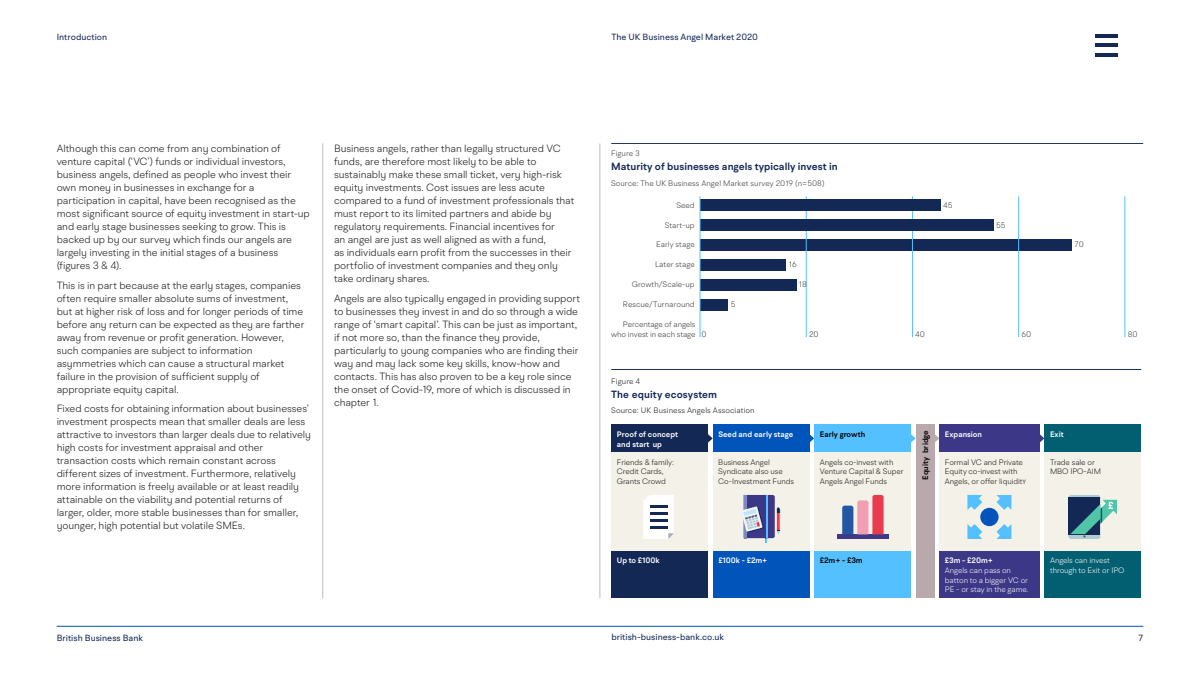
<style>
.page{position:relative;width:1200px;height:675px;background:#fff}
.page>*{position:absolute;margin:0;border:0;box-sizing:border-box;transform-origin:0 0}
.t1{font:300 10.5px/13px "BR Hendrix";letter-spacing:-.01em;color:#1a1a1a}
.t2{font:600 10.5px "BR Hendrix";color:#142855}
.t3{font:9px "BR Hendrix";color:#142855}
.t4{font:300 8px/9.6px "BR Hendrix";letter-spacing:-.01em;color:#1a1a1a}
.t5{font:300 8px/9.6px "BR Hendrix";color:#3c3c3b;text-align:right}
.t6{font:300 8px/9.6px "BR Hendrix";letter-spacing:-.01em;color:#fff}
.t7{font:600 8px "BR Hendrix";color:#fff}
.t8{font:300 8px "BR Hendrix";letter-spacing:.01em;color:#1a1a1a}
.t9{font:600 8px "BR Hendrix";color:#000}
.s1{font-family:"Soho Gothic Pro";font-size:6px;color:#000}
.s2{font-weight:600}
</style>
<div class="page">
<hr style="left:57px;top:626px;width:1086px;height:1px;background:#0054ba">
<hr style="left:323px;top:143px;width:1px;height:455px;background:#bbbbc7">
<hr style="left:600px;top:143px;width:1px;height:455px;background:#bbbbc7">
<div style="left:939px;top:452px;width:101px;height:99px;background:#f4f2e8"></div>
<div style="left:814px;top:452px;width:97px;height:99px;background:#f4f2e8"></div>
<div style="left:814px;top:425px;width:97px;height:27px;background:#55c0ff"></div>
<div style="left:713px;top:452px;width:96px;height:99px;background:#f4f2e8"></div>
<div style="left:611px;top:452px;width:97px;height:99px;background:#f4f2e8"></div>
<div style="left:1044px;top:452px;width:97px;height:99px;background:#f4f2e8"></div>
<hr style="left:611px;top:369px;width:530px;height:1px;background:#142855">
<hr style="left:611px;top:143px;width:532px;height:1px;background:#142855">
<div style="left:700px;top:239px;width:372px;height:12px;background:#142855"></div>
<hr style="left:1125px;top:196px;width:1px;height:141px;background:#55c0ff">
<hr style="left:1018px;top:196px;width:1px;height:141px;background:#55c0ff">
<hr style="left:1095px;top:53px;width:23px;height:4px;background:#142855">
<hr style="left:1095px;top:44px;width:23px;height:3px;background:#142855">
<hr style="left:1095px;top:34px;width:23px;height:3px;background:#142855">
<div style="left:1044px;top:425px;width:97px;height:27px;background:#025f71"></div>
<div style="left:1044px;top:551px;width:97px;height:47px;background:#025f71"></div>
<div style="left:611px;top:425px;width:97px;height:27px;background:#142855"></div>
<div style="left:611px;top:551px;width:97px;height:47px;background:#142855"></div>
<div style="left:713px;top:425px;width:96px;height:27px;background:#0054ba"></div>
<div style="left:713px;top:551px;width:96px;height:47px;background:#0054ba"></div>
<div style="left:814px;top:551px;width:97px;height:47px;background:#55c0ff"></div>
<div style="left:939px;top:425px;width:101px;height:27px;background:#3c3786"></div>
<div style="left:939px;top:551px;width:101px;height:47px;background:#3c3786"></div>
<svg style="left:708px;top:434px;width:5px;height:9px"></svg>
<svg style="left:809px;top:432px;width:5px;height:12px"></svg>
<svg style="left:911px;top:434px;width:5px;height:9px"></svg>
<svg style="left:935px;top:434px;width:4px;height:8px"></svg>
<svg style="left:1040px;top:434px;width:4px;height:9px"></svg>
<div style="left:916px;top:425px;width:19px;height:173px;background:#b9a9ac"></div>
<div style="left:980px;top:508px;width:19px;height:18px;background:#0054ba;border-radius:50%"></div>
<div style="left:837px;top:534px;width:51px;height:5px;background:#3d3887"></div>
<svg style="left:842px;top:495px;width:42px;height:39px"></svg>
<svg style="left:643px;top:495px;width:31px;height:44px"></svg>
<svg style="left:741px;top:495px;width:40px;height:48px"></svg>
<svg style="left:1069px;top:495px;width:48px;height:44px"></svg>
<svg style="left:996px;top:524px;width:15px;height:15px"></svg>
<svg style="left:967px;top:495px;width:15px;height:15px"></svg>
<svg style="left:967px;top:524px;width:15px;height:15px"></svg>
<svg style="left:996px;top:495px;width:15px;height:15px"></svg>
<hr style="left:806px;top:196px;width:1px;height:141px;background:#55c0ff">
<hr style="left:912px;top:196px;width:1px;height:141px;background:#55c0ff">
<div style="left:700px;top:299px;width:28px;height:11px;background:#142855"></div>
<div style="left:700px;top:279px;width:96px;height:11px;background:#142855"></div>
<div style="left:700px;top:259px;width:86px;height:12px;background:#142855"></div>
<div style="left:700px;top:220px;width:293px;height:11px;background:#142855"></div>
<div style="left:700px;top:200px;width:240px;height:11px;background:#142855"></div>
<hr style="left:700px;top:196px;width:1px;height:141px;background:#55c0ff">
<p class="t3" style="left:57px;top:31px;width:52px">Introduction</p>
<p class="t3" style="left:611px;top:32px;width:148px">The UK Business Angel Market 2020</p>
<p class="t1" style="left:57px;top:142px;width:255px">Although this can come from any combination of venture capital (‘VC’) funds or individual investors, business angels, defined as people who invest their own money in businesses in exchange for a participation in capital, have been recognised as the most significant source of equity investment in start-up and early stage businesses seeking to grow. This is backed up by our survey which finds our angels are largely investing in the initial stages of a business (figures 3 &amp; 4).</p>
<p class="t1" style="left:57px;top:279px;width:249px">This is in part because at the early stages, companies often require smaller absolute sums of investment, but at higher risk of loss and for longer periods of time before any return can be expected as they are farther away from revenue or profit generation. However, such companies are subject to information asymmetries which can cause a structural market failure in the provision of sufficient supply of appropriate equity capital.</p>
<p class="t1" style="left:57px;top:402px;width:256px">Fixed costs for obtaining information about businesses’ investment prospects mean that smaller deals are less attractive to investors than larger deals due to relatively high costs for investment appraisal and other transaction costs which remain constant across different sizes of investment. Furthermore, relatively more information is freely available or at least readily attainable on the viability and potential returns of larger, older, more stable businesses than for smaller, younger, high potential but volatile SMEs.</p>
<p class="t1" style="left:334px;top:142px;width:242px">Business angels, rather than legally structured VC funds, are therefore most likely to be able to sustainably make these small ticket, very high-risk equity investments. Cost issues are less acute compared to a fund of investment professionals that must report to its limited partners and abide by regulatory requirements. Financial incentives for<br>an angel are just as well aligned as with a fund,<br>as individuals earn profit from the successes in their portfolio of investment companies and they only take ordinary shares.</p>
<p class="t1" style="left:334px;top:292px;width:248px">Angels are also typically engaged in providing support to businesses they invest in and do so through a wide range of ‘smart capital’. This can be just as important, if not more so, than the finance they provide, particularly to young companies who are finding their way and may lack some key skills, know-how and contacts. This has also proven to be a key role since the onset of Covid-19, more of which is discussed in chapter 1.</p>
<p class="t5" style="left:611px;top:149px;width:30px">Figure 3</p>
<h5 class="t2" style="left:611px;top:160px;width:228px">Maturity of businesses angels typically invest in</h5>
<p class="t5" style="left:611px;top:178px;width:215px">Source: The UK Business Angel Market survey 2019 (n=508)</p>
<p class="t5" style="left:676px;top:200px;width:20px">Seed</p>
<p class="t5" style="left:943px;top:200px;width:11px">45</p>
<p class="t5" style="left:665px;top:220px;width:31px">Start-up</p>
<p class="t5" style="left:996px;top:220px;width:11px">55</p>
<p class="t5" style="left:656px;top:240px;width:40px">Early stage</p>
<p class="t5" style="left:1075px;top:240px;width:11px">70</p>
<p class="t5" style="left:655px;top:260px;width:41px">Later stage</p>
<p class="t5" style="left:789px;top:260px;width:9px">16</p>
<p class="t5" style="left:632px;top:279px;width:64px">Growth/Scale-up</p>
<p class="t5" style="left:799px;top:279px;width:9px">18</p>
<p class="t5" style="left:623px;top:299px;width:73px">Rescue/Turnaround</p>
<p class="t5" style="left:731px;top:299px;width:6px">5</p>
<p class="t5" style="left:611px;top:320px;width:86px">Percentage of angels who invest in each stage</p>
<p class="t5" style="left:701px;top:329px;width:7px">0</p>
<p class="t5" style="left:809px;top:329px;width:11px">20</p>
<p class="t5" style="left:915px;top:329px;width:11px">40</p>
<p class="t5" style="left:1021px;top:329px;width:11px">60</p>
<p class="t5" style="left:1128px;top:329px;width:11px">80</p>
<p class="t4" style="left:611px;top:376px;width:31px">Figure 4</p>
<p class="t2" style="left:611px;top:388px;width:107px">The equity ecosystem</p>
<p class="t8" style="left:611px;top:406px;width:145px">Source: UK Business Angels Association</p>
<p class="t9" style="left:920px;top:480px;width:51px;rotate:-90deg">Equity bridge</p>
<p class="t7" style="left:617px;top:429px;width:63px">Proof of concept</p>
<p class="t7" style="left:945px;top:429px;width:39px">Expansion</p>
<p class="t7" style="left:1050px;top:429px;width:15px">Exit</p>
<p class="t7" style="left:617px;top:439px;width:47px">and start up</p>
<p class="t7" style="left:718px;top:429px;width:77px">Seed and early stage</p>
<p class="t9" style="left:820px;top:429px;width:47px">Early growth</p>
<p class="t4" style="left:820px;top:457px;width:85px">Angels co-invest with<br>Venture Capital &amp; Super<br>Angels Angel Funds</p>
<p class="t4" style="left:945px;top:457px;width:83px">Formal VC and Private<br>Equity co-invest with<br>Angels, or offer liquidit<span class="s1">Y</span></p>
<p class="t4" style="left:1050px;top:457px;width:53px">Trade sale or<br>MBO IPO-AIM</p>
<p class="t4" style="left:617px;top:457px;width:59px">Friends &amp; family:</p>
<p class="t4" style="left:718px;top:457px;width:53px">Business Angel</p>
<p class="t4" style="left:617px;top:467px;width:48px">Credit Cards,</p>
<p class="t4" style="left:718px;top:467px;width:66px">Syndicate also use</p>
<p class="t4" style="left:617px;top:476px;width:51px">Grants Crowd</p>
<p class="t4" style="left:718px;top:476px;width:77px">Co-Investment Funds</p>
<p class="t7" style="left:617px;top:556px;width:44px">Up to £100k</p>
<p class="t7" style="left:718px;top:556px;width:51px">£100k - £2m+</p>
<p class="t9" style="left:820px;top:556px;width:45px">£2m+ - £3m</p>
<p class="t6" style="left:1050px;top:556px;width:76px">Angels can invest through to Exit or IPO</p>
<p class="t6" style="left:945px;top:556px;width:85px"><span class="s2">£3m - £20m+<br></span>Angels can pass on batton to a bigger VC or<br>PE - or stay in the game.</p>
<p class="t3" style="left:57px;top:632px;width:88px">British Business Bank</p>
<p class="t3" style="left:611px;top:632px;width:114px">british-business-bank.co.uk</p>
<p class="t3" style="left:1139px;top:632px;width:6px">7</p>
</div>
